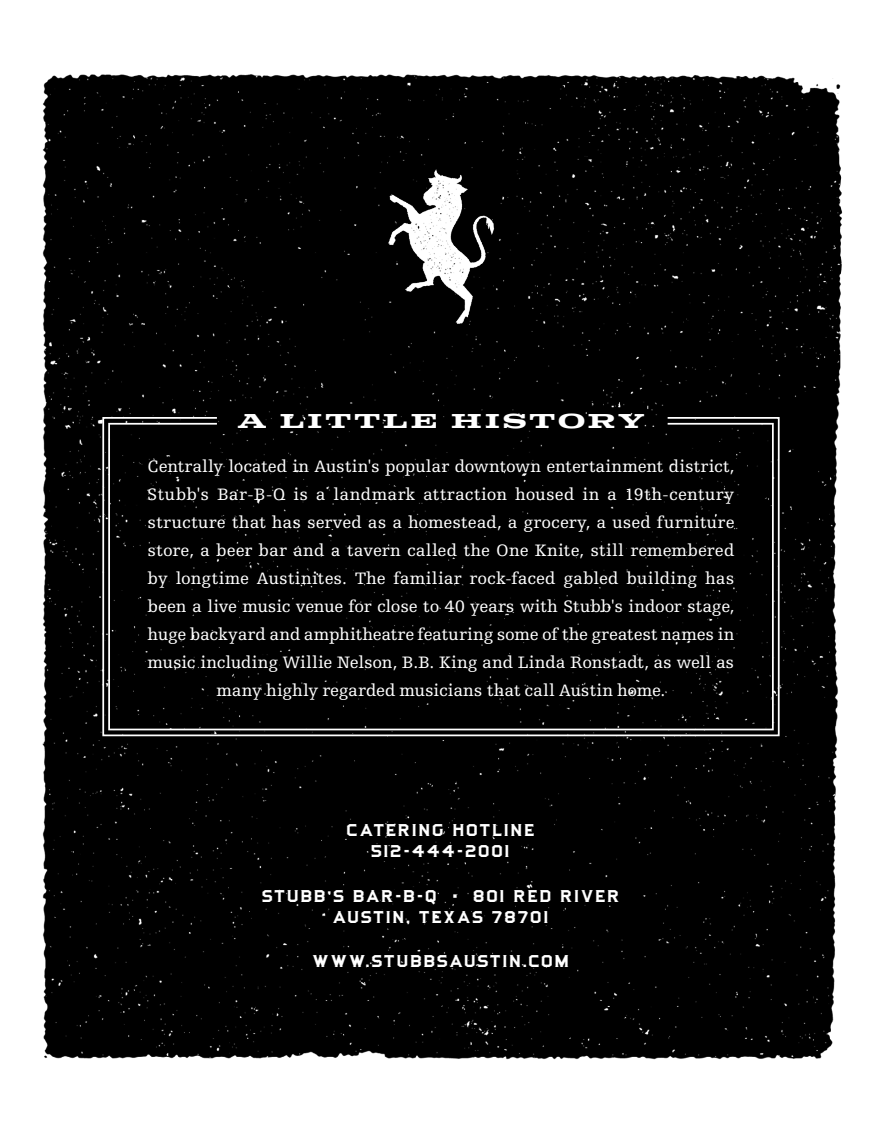
<style>
.page{position:relative;width:882px;height:1134px;background:#fff}
.page>*{position:absolute;margin:0;border:0;box-sizing:border-box;transform-origin:0 0}
.t1{font:21px/21px "LHF Antique Half Block";letter-spacing:.1em;color:#fff;text-align:center}
.t2{font:600 19.95px "Colt";letter-spacing:.16em;color:#fff}
.t3{font:17.5px/28px "Egyptienne F";letter-spacing:-.005em;color:#fff;text-align:center}
</style>
<div class="page">
<div style="left:42px;top:74px;width:801px;height:986px;background:#000"></div>
<div style="left:101px;top:416px;width:679px;height:321px;background:#000"></div>
<img style="left:387px;top:168px;width:108px;height:158px">
<p class="t2" style="left:238px;top:408px;width:408px">A LITTLE HISTORY</p>
<p class="t3" style="left:148px;top:453px;width:588px">Centrally located in Austin's popular downtown entertainment district, Stubb's Bar-B-Q is a landmark attraction housed in a 19th-century structure that has served as a homestead, a grocery, a used furniture store, a beer bar and a tavern called the One Knite, still remembered by longtime Austinites. The familiar rock-faced gabled building has been a live music venue for close to 40 years with Stubb's indoor stage, huge backyard and amphitheatre featuring some of the greatest names in music including Willie Nelson, B.B. King and Linda Ronstadt, as well as many highly regarded musicians that call Austin home.</p>
<p class="t1" style="left:347px;top:820px;width:189px">CATERING HOTLINE<br>512-444-2001</p>
<p class="t1" style="left:263px;top:885px;width:358px">STUBB'S BAR-B-Q • 801 RED RIVER<br>AUSTIN, TEXAS 78701</p>
<p class="t1" style="left:313px;top:951px;width:258px">WWW.STUBBSAUSTIN.COM</p>
</div>
